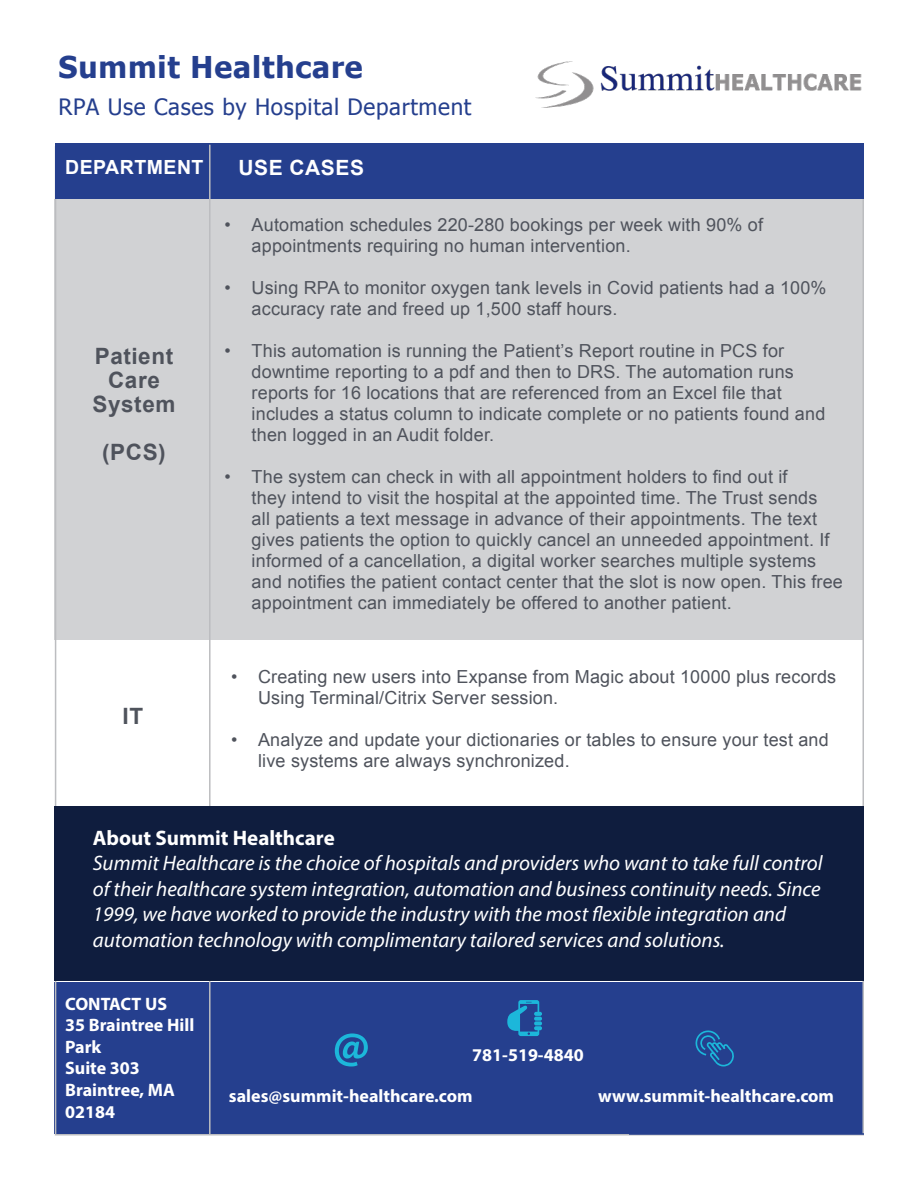
<style>
.page{position:relative;width:918px;height:1188px;background:#fff}
.page>*{position:absolute;margin:0;border:0;box-sizing:border-box;transform-origin:0 0}
.T4{font:700 30px "Tahoma";letter-spacing:.03em;color:#253f8e}
.T4-2{font:22.5px "Tahoma";letter-spacing:.03em;color:#253f8e}
.t1{font:700 22.5px "Arial";letter-spacing:.025em;color:#4f535c}
.Text_3_black{font:italic 21px/25.5px "Myriad Pro";color:#fff}
.Text_3_black-2{font:700 21px "Myriad Pro";color:#fff}
.t2{font:700 21px "Arial";letter-spacing:.025em;color:#fff}
.t3{font:700 19.5px "Arial";letter-spacing:.025em;color:#fff}
.t4{font:18px/21px "Arial";letter-spacing:.01em;color:#4f535c}
.t5{font:700 18px/21.6px "Myriad Pro";color:#fff}
</style>
<div class="page">
<div style="left:54px;top:983px;width:810px;height:151px;background:#253f8e"></div>
<div style="left:54px;top:199px;width:810px;height:440px;background:#d1d2d4"></div>
<hr style="left:629px;top:1133px;width:235px;height:2px;background:#253f8e">
<div style="left:55px;top:143px;width:808px;height:56px;background:#253f8e"></div>
<hr style="left:209px;top:145px;width:2px;height:989px;background:#bcbdc0">
<img style="left:535px;top:61px;width:329px;height:89px">
<svg style="left:507px;top:1000px;width:35px;height:36px"></svg>
<svg style="left:335px;top:1033px;width:33px;height:33px"></svg>
<svg style="left:695px;top:1030px;width:39px;height:36px"></svg>
<div style="left:54px;top:806px;width:810px;height:175px;background:#0f1d3e"></div>
<p class="T4" style="left:59px;top:46px;width:306px">Summit Healthcare</p>
<p class="T4-2" style="left:59px;top:92px;width:414px">RPA Use Cases by Hospital Department</p>
<p class="t3" style="left:65px;top:155px;width:140px">DEPARTMENT</p>
<p class="t2" style="left:238px;top:154px;width:127px">USE CASES</p>
<p class="t1" style="left:95px;top:341px;width:80px">Patient</p>
<p class="t1" style="left:108px;top:365px;width:53px">Care</p>
<p class="t1" style="left:93px;top:389px;width:84px">System</p>
<p class="t1" style="left:102px;top:437px;width:65px">(PCS)</p>
<p class="t1" style="left:123px;top:701px;width:22px">IT</p>
<p class="t4" style="left:252px;top:215px;width:513px;text-indent:-27px">• Automation schedules 220-280 bookings per week with 90% of appointments requiring no human intervention.</p>
<p class="t4" style="left:252px;top:278px;width:576px;text-indent:-27px">• Using RPA to monitor oxygen tank levels in Covid patients had a 100% accuracy rate and freed up 1,500 staff hours.</p>
<p class="t4" style="left:252px;top:341px;width:575px;text-indent:-27px">• This automation is running the Patient’s Report routine in PCS for downtime reporting to a pdf and then to DRS. The automation runs reports for 16 locations that are referenced from an Excel file that includes a status column to indicate complete or no patients found and then logged in an Audit folder.</p>
<p class="t4" style="left:252px;top:467px;width:593px;text-indent:-27px">• The system can check in with all appointment holders to find out if<br>they intend to visit the hospital at the appointed time. The Trust sends<br>all patients a text message in advance of their appointments. The text gives patients the option to quickly cancel an unneeded appointment. If informed of a cancellation, a digital worker searches multiple systems and notifies the patient contact center that the slot is now open. This free appointment can immediately be offered to another patient.</p>
<p class="t4" style="left:258px;top:666px;width:580px;text-indent:-27px">• Creating new users into Expanse from Magic about 10000 plus records<br>Using Terminal/Citrix Server session.</p>
<p class="t4" style="left:258px;top:729px;width:572px;text-indent:-27px">• Analyze and update your dictionaries or tables to ensure your test and live systems are always synchronized.</p>
<p class="Text_3_black-2" style="left:93px;top:824px;width:243px">About Summit Healthcare</p>
<p class="Text_3_black" style="left:93px;top:850px;width:731px">Summit Healthcare is the choice of hospitals and providers who want to take full control of their healthcare system integration, automation and business continuity needs. Since 1999, we have worked to provide the industry with the most flexible integration and automation technology with complimentary tailored services and solutions.</p>
<p class="t5" style="left:65px;top:992px;width:103px">CONTACT US</p>
<p class="t5" style="left:65px;top:1014px;width:131px">35 Braintree Hill<br>Park</p>
<p class="t5" style="left:65px;top:1057px;width:76px">Suite 303</p>
<p class="t5" style="left:65px;top:1079px;width:111px">Braintree, MA<br>02184</p>
<p class="t5" style="left:472px;top:1044px;width:113px">781-519-4840</p>
<p class="t5" style="left:229px;top:1085px;width:245px">sales@summit-healthcare.com</p>
<p class="t5" style="left:598px;top:1085px;width:237px">www.summit-healthcare.com</p>
</div>
